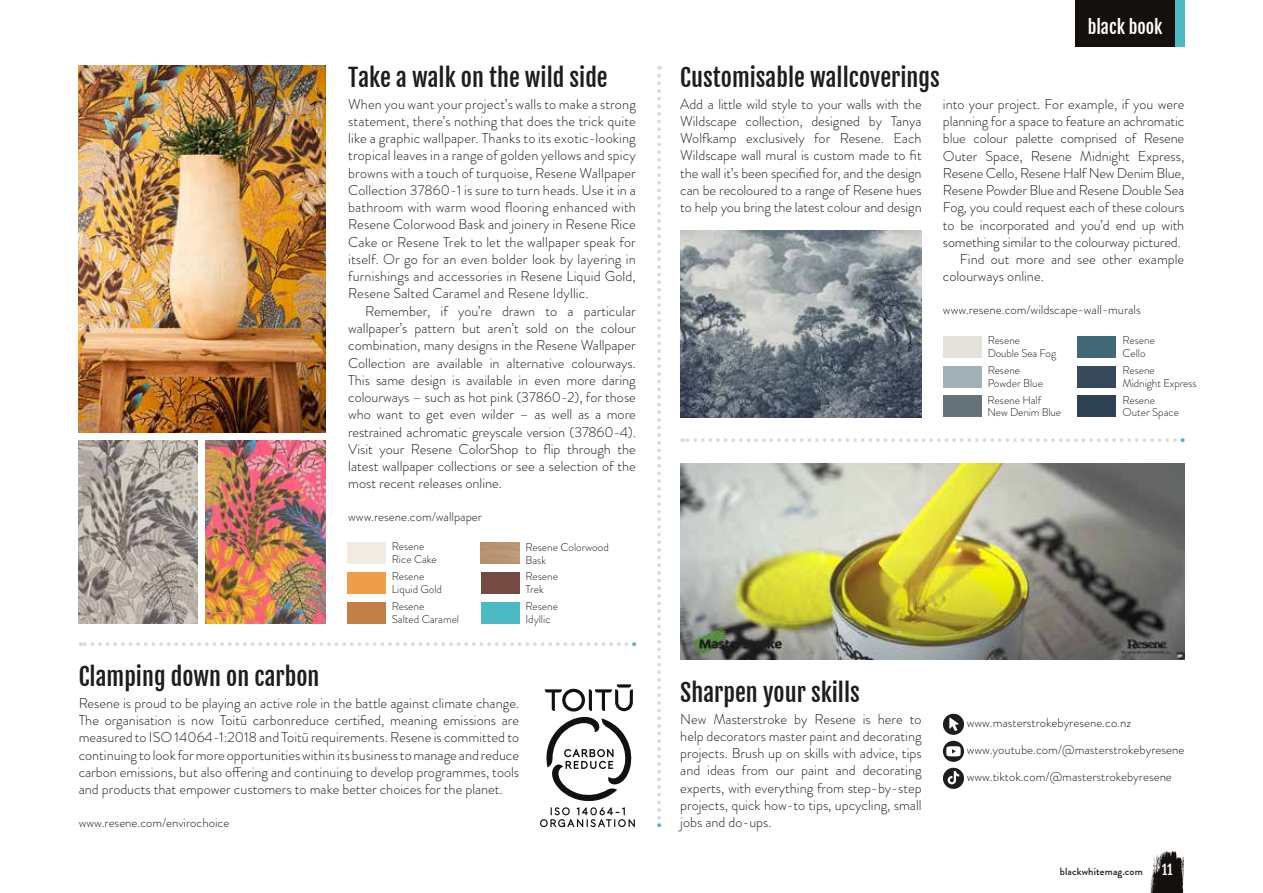
<style>
.page{position:relative;width:1263px;height:893px;background:#fff}
.page>*{position:absolute;margin:0;border:0;box-sizing:border-box;transform-origin:0 0}
.t1{font:24px "Fjalla One";color:#1d1d1b}
.t2{font:18px "Fjalla One";color:#fff}
.t3{font:300 14.25px/17.2px "Brandon Grotesque";letter-spacing:-.01em;color:#1d1d1b;text-align:justify}
.t4{font:13.5px "Fjalla One";color:#fff}
.t5{font:300 12.75px/27px "Brandon Grotesque";color:#1d1d1b}
.t6{font:300 11.25px/12.8px "Brandon Grotesque";color:#1d1d1b}
.t7{font:500 10.5px "Brandon Grotesque";letter-spacing:.01em;color:#1d1d1b}
</style>
<div class="page">
<svg style="left:545px;top:684px;width:88px;height:27px"></svg>
<svg style="left:540px;top:717px;width:95px;height:110px"></svg>
<div style="left:347px;top:542px;width:38px;height:22px;background:#f1ece3"></div>
<div style="left:1078px;top:396px;width:38px;height:21px;background:#2f4254"></div>
<div style="left:943px;top:396px;width:38px;height:21px;background:#657379"></div>
<div style="left:481px;top:572px;width:38px;height:21px;background:#744a42"></div>
<div style="left:347px;top:572px;width:38px;height:21px;background:#f09d4a"></div>
<div style="left:1078px;top:366px;width:38px;height:21px;background:#39495c"></div>
<div style="left:943px;top:366px;width:38px;height:21px;background:#a2b1b5"></div>
<div style="left:347px;top:602px;width:38px;height:21px;background:#c38046"></div>
<div style="left:1078px;top:336px;width:38px;height:21px;background:#426777"></div>
<div style="left:943px;top:336px;width:38px;height:21px;background:#e4e1dd"></div>
<div style="left:481px;top:602px;width:38px;height:21px;background:#4bbac4"></div>
<img style="left:481px;top:542px;width:38px;height:22px">
<svg style="left:657px;top:66px;width:4px;height:761px"></svg>
<svg style="left:81px;top:642px;width:545px;height:4px"></svg>
<svg style="left:682px;top:438px;width:502px;height:4px"></svg>
<svg style="left:632px;top:642px;width:4px;height:4px"></svg>
<img style="left:680px;top:463px;width:504px;height:197px">
<div style="left:943px;top:714px;width:21px;height:21px;background:#1d1d1b;border-radius:50%"></div>
<svg style="left:949px;top:718px;width:9px;height:13px"></svg>
<div style="left:943px;top:741px;width:21px;height:21px;background:#1d1d1b;border-radius:50%"></div>
<svg style="left:946px;top:746px;width:15px;height:10px"></svg>
<div style="left:943px;top:768px;width:21px;height:21px;background:#1d1d1b;border-radius:50%"></div>
<svg style="left:948px;top:771px;width:11px;height:13px"></svg>
<img style="left:79px;top:66px;width:247px;height:366px">
<img style="left:206px;top:441px;width:120px;height:182px">
<img style="left:79px;top:441px;width:118px;height:182px">
<img style="left:680px;top:230px;width:242px;height:187px">
<svg style="left:1150px;top:851px;width:35px;height:42px"></svg>
<div style="left:1075px;top:0;width:100px;height:47px;background:#13100d"></div>
<div style="left:1175px;top:0;width:9px;height:47px;background:#4bbac4"></div>
<h1 class="t1" style="left:348px;top:63px;width:261px">Take a walk on the wild side</h1>
<p class="t3" style="left:348px;top:95px;width:289px">When you want your project’s walls to make a strong statement, there’s nothing that does the trick quite like a graphic wallpaper. Thanks to its exotic-looking tropical leaves in a range of golden yellows and spicy browns with a touch of turquoise, Resene Wallpaper Collection 37860-1 is sure to turn heads. Use it in a bathroom with warm wood flooring enhanced with Resene Colorwood Bask and joinery in Resene Rice Cake or Resene Trek to let the wallpaper speak for itself. Or go for an even bolder look by layering in furnishings and accessories in Resene Liquid Gold, Resene Salted Caramel and Resene Idyllic.</p>
<p class="t3" style="left:348px;top:302px;width:289px;text-indent:17px">Remember, if you’re drawn to a particular wallpaper’s pattern but aren’t sold on the colour combination, many designs in the Resene Wallpaper Collection are available in alternative colourways.<br>This same design is available in even more daring colourways – such as hot pink (37860-2), for those who want to get even wilder – as well as a more restrained achromatic greyscale version (37860-4).<br>Visit your Resene ColorShop to flip through the latest wallpaper collections or see a selection of the most recent releases online.</p>
<p class="t5" style="left:348px;top:503px;width:135px">www.resene.com/wallpaper</p>
<p class="t6" style="left:392px;top:540px;width:46px">Resene<br>Rice Cake</p>
<p class="t6" style="left:525px;top:541px;width:85px">Resene Colorwood<br>Bask</p>
<p class="t6" style="left:392px;top:570px;width:52px">Resene<br>Liquid Gold</p>
<p class="t6" style="left:392px;top:600px;width:69px">Resene<br>Salted Caramel</p>
<p class="t6" style="left:525px;top:570px;width:34px">Resene<br>Trek</p>
<p class="t6" style="left:525px;top:600px;width:34px">Resene<br>Idyllic</p>
<h1 class="t1" style="left:79px;top:662px;width:242px">Clamping down on carbon</h1>
<p class="t3" style="left:79px;top:694px;width:442px">Resene is proud to be playing an active role in the battle against climate change.<br>The organisation is now Toitū carbonreduce certified, meaning emissions are measured to ISO 14064-1:2018 and Toitū requirements. Resene is committed to continuing to look for more opportunities within its business to manage and reduce carbon emissions, but also offering and continuing to develop programmes, tools and products that empower customers to make better choices for the planet.</p>
<p class="t5" style="left:79px;top:809px;width:152px">www.resene.com/envirochoice</p>
<p class="t2" style="left:1088px;top:16px;width:76px">black book</p>
<h1 class="t1" style="left:680px;top:63px;width:261px">Customisable wallcoverings</h1>
<p class="t3" style="left:680px;top:95px;width:243px">Add a little wild style to your walls with the Wildscape collection, designed by Tanya Wolfkamp exclusively for Resene. Each Wildscape wall mural is custom made to fit the wall it’s been specified for, and the design can be recoloured to a range of Resene hues to help you bring the latest colour and design</p>
<p class="t3" style="left:943px;top:95px;width:243px">into your project. For example, if you were</p>
<p class="t3" style="left:943px;top:113px;width:243px">planning for a space to feature an achromatic</p>
<p class="t3" style="left:943px;top:130px;width:243px">blue colour palette comprised of Resene</p>
<p class="t3" style="left:943px;top:147px;width:243px">Outer Space, Resene Midnight Express,</p>
<p class="t3" style="left:943px;top:164px;width:243px">Resene Cello, Resene Half New Denim Blue,</p>
<p class="t3" style="left:943px;top:182px;width:243px">Resene Powder Blue and Resene Double Sea</p>
<p class="t3" style="left:943px;top:199px;width:243px">Fog, you could request each of these colours</p>
<p class="t3" style="left:943px;top:216px;width:243px">to be incorporated and you’d end up with</p>
<p class="t3" style="left:943px;top:233px;width:239px">something similar to the colourway pictured.</p>
<p class="t3" style="left:960px;top:251px;width:226px">Find out more and see other example</p>
<p class="t3" style="left:943px;top:268px;width:102px">colourways online.</p>
<p class="t5" style="left:943px;top:296px;width:199px">www.resene.com/wildscape-wall-murals</p>
<p class="t6" style="left:988px;top:334px;width:70px">Resene<br>Double Sea Fog</p>
<p class="t6" style="left:1122px;top:334px;width:34px">Resene<br>Cello</p>
<p class="t6" style="left:988px;top:364px;width:57px">Resene<br>Powder Blue</p>
<p class="t6" style="left:1122px;top:364px;width:76px">Resene<br>Midnight Express</p>
<p class="t6" style="left:987px;top:393px;width:75px">Resene Half<br>New Denim Blue</p>
<p class="t6" style="left:1122px;top:393px;width:58px">Resene<br>Outer Space</p>
<h1 class="t1" style="left:680px;top:678px;width:181px">Sharpen your skills</h1>
<p class="t3" style="left:680px;top:710px;width:243px">New Masterstroke by Resene is here to help decorators master paint and decorating projects. Brush up on skills with advice, tips and ideas from our paint and decorating experts, with everything from step-by-step projects, quick how-to tips, upcycling, small jobs and do-ups.</p>
<p class="t5" style="left:967px;top:709px;width:219px">www.masterstrokebyresene.co.nz www.youtube.com/@masterstrokebyresene www.tiktok.com/@masterstrokebyresene</p>
<p class="t7" style="left:1060px;top:864px;width:84px">blackwhitemag.com</p>
<p class="t4" style="left:1162px;top:861px;width:12px">11</p>
</div>
